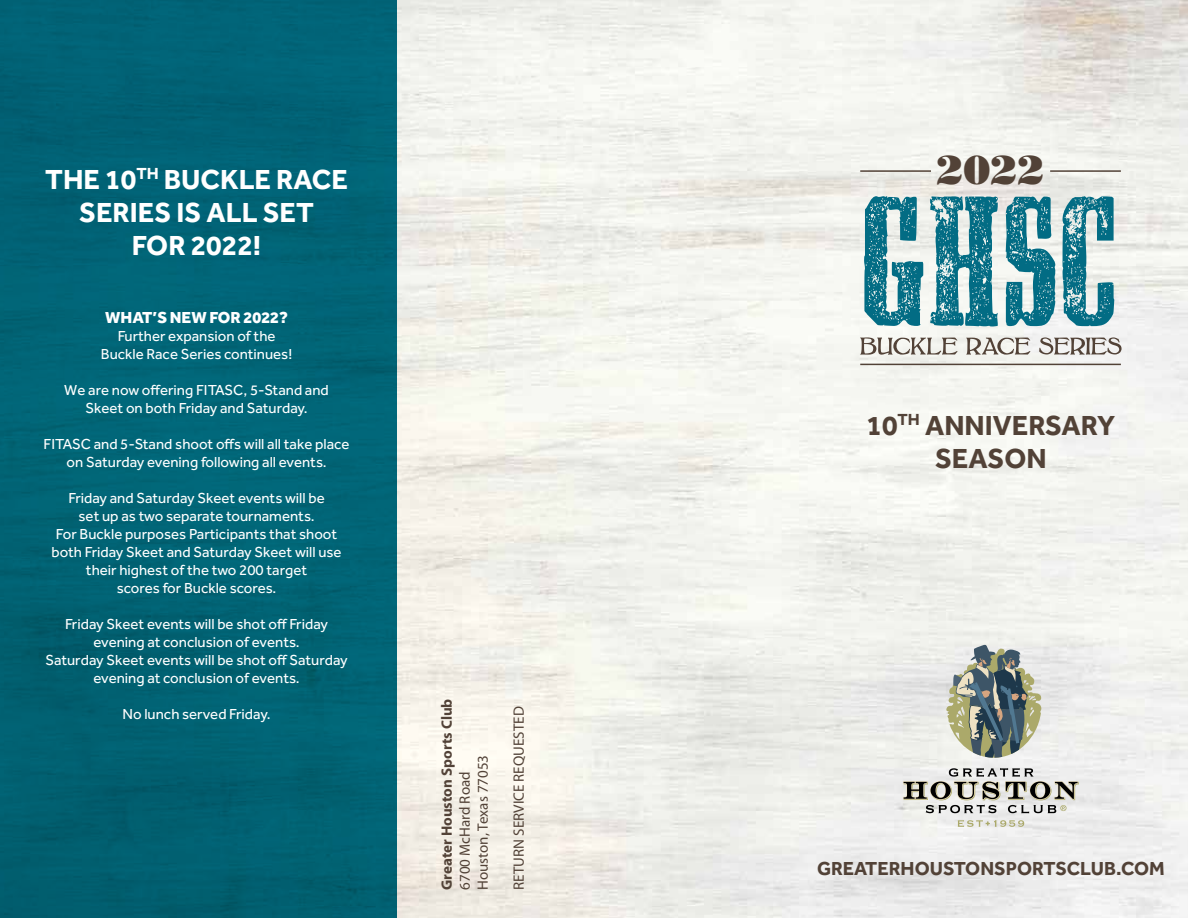
<style>
.page{position:relative;width:1188px;height:918px;background:#fff}
.page>*{position:absolute;margin:0;border:0;box-sizing:border-box;transform-origin:0 0}
.t1{font:40.5px "Bodoni Poster";color:#524237}
.t2{font:700 28.5px/33px "Effra";color:#fff;text-align:center}
.t3{font:700 28.5px/33px "Effra";color:#524237;text-align:center}
.t4{font:700 19.5px "Effra";color:#524237}
.t5{font:800 16.5px "Effra";color:#fff}
.t6{font:15px/18px "Effra";color:#fff;text-align:center}
.t7{font:15px/18px "Myriad Pro";color:#524237}
.t8{font:700 15px "Myriad Pro";color:#524237}
</style>
<div class="page">
<img style="left:396px;top:0;width:792px;height:918px">
<div style="left:0;top:0;width:396px;height:918px;background:#016375"></div>
<svg style="left:958px;top:820px;width:66px;height:7px"></svg>
<svg style="left:945px;top:645px;width:97px;height:113px;background:#969e95"></svg>
<svg style="left:903px;top:768px;width:176px;height:45px;background:#b6b6b1"></svg>
<hr style="left:860px;top:170px;width:71px;height:2px;background:#524237">
<hr style="left:1050px;top:170px;width:71px;height:2px;background:#524237">
<hr style="left:860px;top:364px;width:261px;height:1px;background:#524237">
<svg style="left:864px;top:196px;width:250px;height:130px"></svg>
<svg style="left:860px;top:337px;width:262px;height:18px"></svg>
<h2 class="t2" style="left:45px;top:162px;width:304px">THE 10<sup>TH</sup> BUCKLE RACE<br>SERIES IS ALL SET<br>FOR 2022!</h2>
<p class="t5" style="left:105px;top:307px;width:184px">WHAT’S NEW FOR 2022?</p>
<p class="t6" style="left:101px;top:326px;width:193px">Further expansion of the<br>Buckle Race Series continues!</p>
<p class="t6" style="left:64px;top:380px;width:266px">We are now offering FITASC, 5-Stand and<br>Skeet on both Friday and Saturday.</p>
<p class="t6" style="left:44px;top:434px;width:308px">FITASC and 5-Stand shoot offs will all take place on Saturday evening following all events.</p>
<p class="t6" style="left:51px;top:488px;width:292px">Friday and Saturday Skeet events will be<br>set up as two separate tournaments.<br>For Buckle purposes Participants that shoot both Friday Skeet and Saturday Skeet will use their highest of the two 200 target<br>scores for Buckle scores.</p>
<p class="t6" style="left:45px;top:614px;width:304px">Friday Skeet events will be shot off Friday evening at conclusion of events.<br>Saturday Skeet events will be shot off Saturday evening at conclusion of events.</p>
<p class="t6" style="left:123px;top:704px;width:150px">No lunch served Friday.</p>
<p class="t8" style="left:438px;top:890px;width:193px;rotate:-90deg">Greater Houston Sports Club</p>
<p class="t7" style="left:456px;top:890px;width:136px;rotate:-90deg">6700 McHard Road<br>Houston, Texas 77053</p>
<p class="t7" style="left:510px;top:890px;width:185px;rotate:-90deg">RETURN SERVICE REQUESTED</p>
<h1 class="t1" style="left:937px;top:145px;width:110px">2022</h1>
<h2 class="t3" style="left:867px;top:408px;width:250px">10<sup>TH</sup> ANNIVERSARY<br>SEASON</h2>
<h3 class="t4" style="left:817px;top:857px;width:349px">GREATERHOUSTONSPORTSCLUB.COM</h3>
</div>
